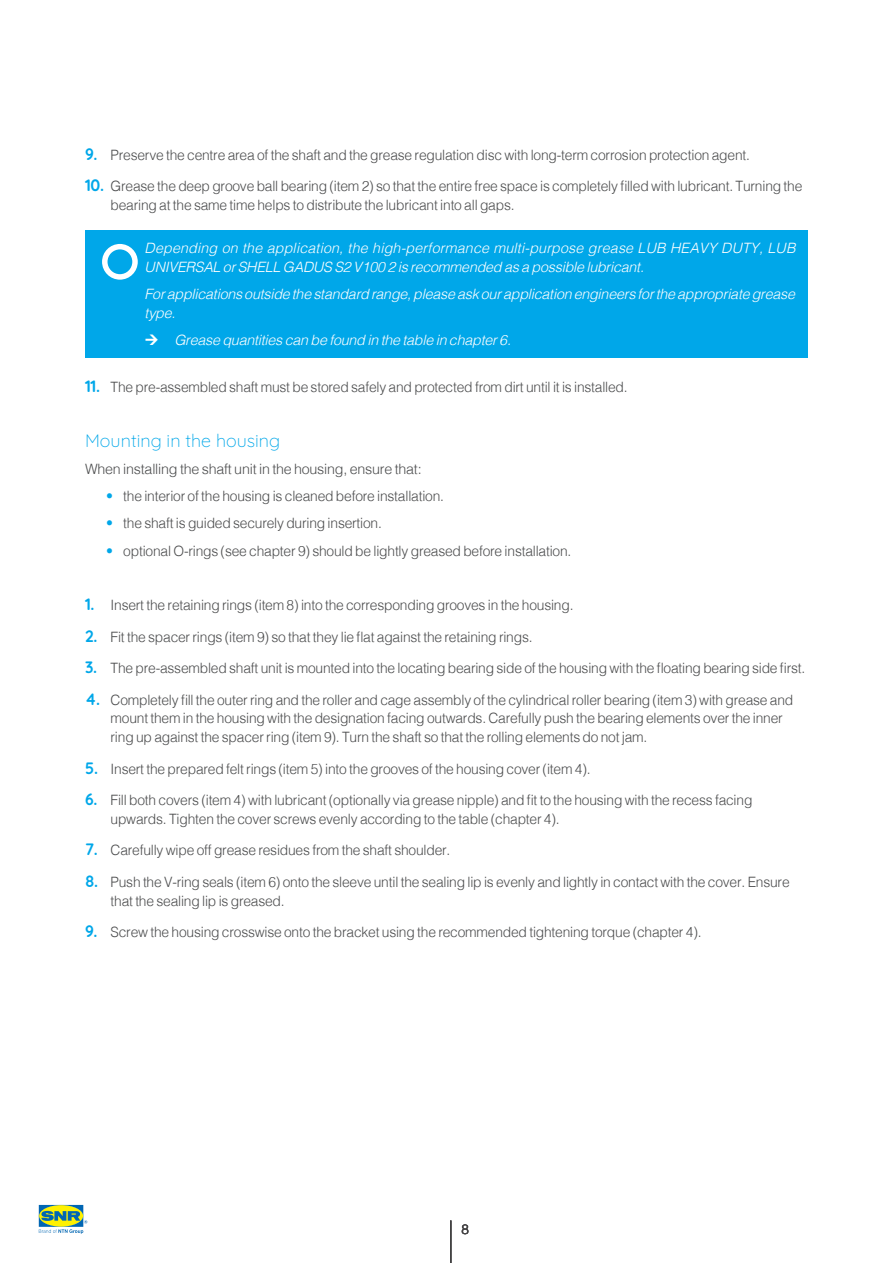
<style>
.page{position:relative;width:893px;height:1263px;background:#fff}
.page>*{position:absolute;margin:0;border:0;box-sizing:border-box;transform-origin:0 0}
.chap_4{font:300 18px "Quicksand";color:#00a7e9}
.courant_noir{font:300 14.25px/18.8px "Helvetica";letter-spacing:-.015em;color:#4b4c4d}
.courant_noir-2{font:italic 300 14.25px/18.8px "Helvetica";letter-spacing:-.015em;color:#fff}
.courant_noir-3{font:italic 300 14.25px/18.8px "Helvetica";letter-spacing:.015em;color:#fff}
.t1{font:300 13.5px "Helvetica";color:#231f20}
.s1{font-family:"Quicksand";font-size:16.5px;color:#00a7e9}
.s2{color:#00a7e9}
</style>
<div class="page">
<div style="left:85px;top:230px;width:723px;height:128px;background:#00a7e9"></div>
<svg style="left:102px;top:244px;width:36px;height:36px"></svg>
<svg style="left:39px;top:1205px;width:48px;height:29px"></svg>
<hr style="left:450px;top:1220px;width:1px;height:43px;background:#4b4c4d">
<p class="courant_noir" style="left:85px;top:144px;width:666px"><span class="s1">9.</span> Preserve the centre area of the shaft and the grease regulation disc with long-term corrosion protection agent.</p>
<p class="courant_noir" style="left:111px;top:176px;width:693px;text-indent:-26px"><span class="s1">10.</span> Grease the deep groove ball bearing (item 2) so that the entire free space is completely filled with lubricant. Turning the bearing at the same time helps to distribute the lubricant into all gaps.</p>
<p class="courant_noir-3" style="left:145px;top:238px;width:652px">Depending on the application, the high-performance multi-purpose grease LUB HEAVY DUTY, LUB<br>UNIVERSAL or SHELL GADUS S2 V100 2 is recommended as a possible lubricant.</p>
<p class="courant_noir-2" style="left:145px;top:284px;width:652px">For applications outside the standard range, please ask our application engineers for the appropriate grease type.</p>
<p class="courant_noir-2" style="left:174px;top:330px;width:338px">Grease quantities can be found in the table in chapter 6.</p>
<p class="courant_noir" style="left:85px;top:376px;width:544px"><span class="s1">11.</span> The pre-assembled shaft must be stored safely and protected from dirt until it is installed.</p>
<p class="chap_4" style="left:85px;top:426px;width:197px">Mounting in the housing</p>
<p class="courant_noir" style="left:85px;top:458px;width:338px">When installing the shaft unit in the housing, ensure that:</p>
<p class="courant_noir" style="left:106px;top:486px;width:339px"><span class="s2">•</span> the interior of the housing is cleaned before installation.</p>
<p class="courant_noir" style="left:106px;top:513px;width:277px"><span class="s2">•</span> the shaft is guided securely during insertion.</p>
<p class="courant_noir" style="left:106px;top:540px;width:467px"><span class="s2">•</span> optional O-rings (see chapter 9) should be lightly greased before installation.</p>
<p class="courant_noir" style="left:85px;top:595px;width:490px"><span class="s1">1.</span> Insert the retaining rings (item 8) into the corresponding grooves in the housing.</p>
<p class="courant_noir" style="left:85px;top:626px;width:449px"><span class="s1">2.</span> Fit the spacer rings (item 9) so that they lie flat against the retaining rings.</p>
<p class="courant_noir" style="left:85px;top:658px;width:722px"><span class="s1">3.</span> The pre-assembled shaft unit is mounted into the locating bearing side of the housing with the floating bearing side first.</p>
<p class="courant_noir" style="left:111px;top:689px;width:684px;text-indent:-26px"><span class="s1">4.</span> Completely fill the outer ring and the roller and cage assembly of the cylindrical roller bearing (item 3) with grease and mount them in the housing with the designation facing outwards. Carefully push the bearing elements over the inner ring up against the spacer ring (item 9). Turn the shaft so that the rolling elements do not jam.</p>
<p class="courant_noir" style="left:85px;top:758px;width:507px"><span class="s1">5.</span> Insert the prepared felt rings (item 5) into the grooves of the housing cover (item 4).</p>
<p class="courant_noir" style="left:111px;top:790px;width:643px;text-indent:-26px"><span class="s1">6.</span> Fill both covers (item 4) with lubricant (optionally via grease nipple) and fit to the housing with the recess facing upwards. Tighten the cover screws evenly according to the table (chapter 4).</p>
<p class="courant_noir" style="left:85px;top:840px;width:367px"><span class="s1">7.</span> Carefully wipe off grease residues from the shaft shoulder.</p>
<p class="courant_noir" style="left:111px;top:871px;width:681px;text-indent:-26px"><span class="s1">8.</span> Push the V-ring seals (item 6) onto the sleeve until the sealing lip is evenly and lightly in contact with the cover. Ensure that the sealing lip is greased.</p>
<p class="courant_noir" style="left:85px;top:922px;width:618px"><span class="s1">9.</span> Screw the housing crosswise onto the bracket using the recommended tightening torque (chapter 4).</p>
<p class="t1" style="left:461px;top:1218px;width:9px">8</p>
</div>
